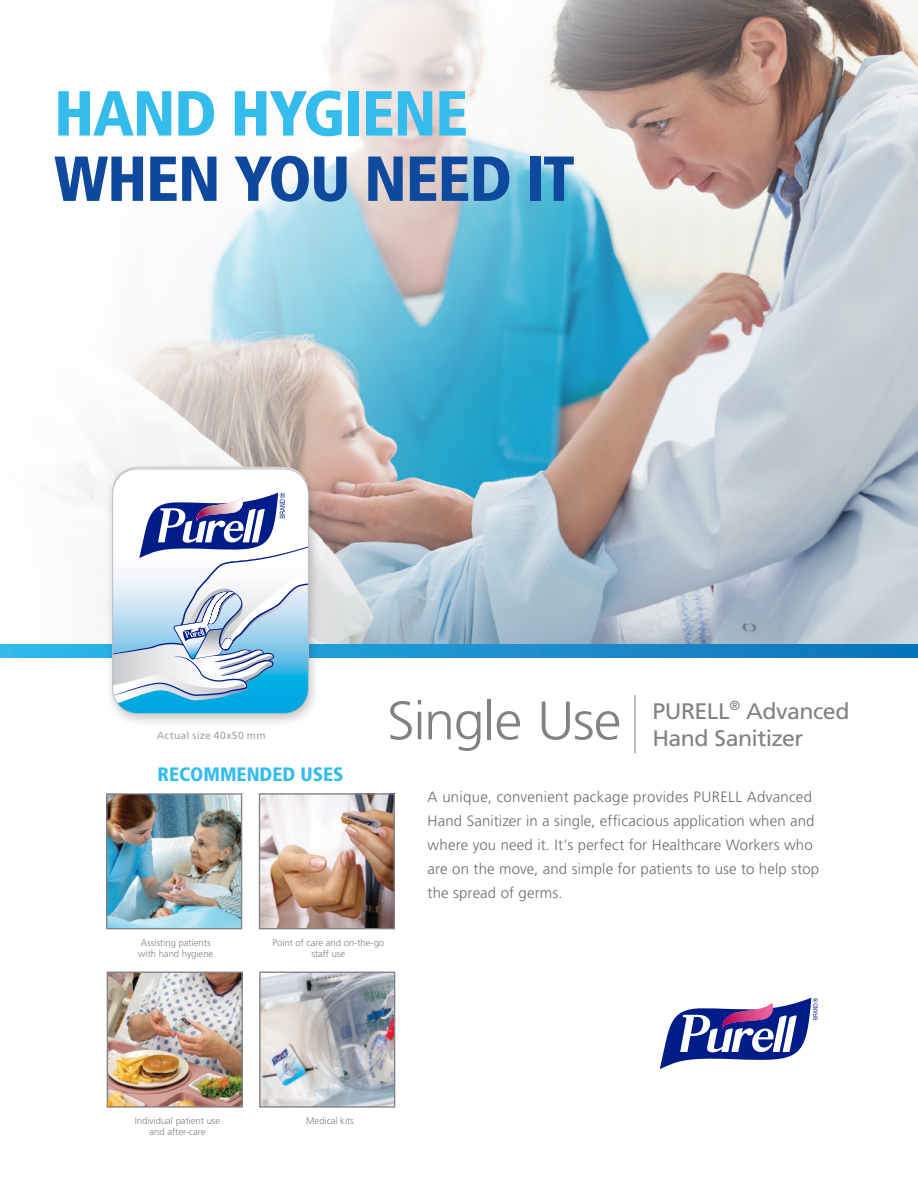
<style>
.page{position:relative;width:918px;height:1188px;background:#fff}
.page>*{position:absolute;margin:0;border:0;box-sizing:border-box;transform-origin:0 0}
.t1{font:900 condensed 63.45px "Frutiger LT Std";letter-spacing:-.015em;color:#0f499d}
.t2{font:900 condensed 63.45px "Frutiger LT Std";letter-spacing:-.02em;color:#34bced}
.t3{font:300 54px "Frutiger LT Std";letter-spacing:-.025em;color:#808285}
.t4{font:22.5px/27px "Frutiger LT Std";letter-spacing:-.025em;color:#808285}
.t5{font:900 condensed 19.35px "Frutiger LT Std";color:#34bced}
.t6{font:300 15px/24px "Frutiger LT Std";letter-spacing:.01em;color:#6c6d70}
.t7{font:10.35px "Frutiger LT Std";letter-spacing:.025em;color:#a1a3a6}
.t8{font:300 9.45px/11.4px "Frutiger LT Std";color:#808285}
</style>
<div class="page">
<img style="left:73px;top:0;width:845px;height:644px">
<svg style="left:0;top:644px;width:918px;height:14px;background:#1a8fcd"></svg>
<svg style="left:660px;top:998px;width:158px;height:71px"></svg>
<img style="left:108px;top:795px;width:132px;height:132px">
<div style="left:106px;top:793px;width:136px;height:136px;border:1px solid #808285"></div>
<img style="left:261px;top:795px;width:132px;height:132px">
<div style="left:259px;top:793px;width:136px;height:136px;border:1px solid #808285"></div>
<div style="left:105px;top:463px;width:215px;height:265px;background:#231f20;opacity:.25"></div>
<svg style="left:112px;top:469px;width:197px;height:245px"></svg>
<img style="left:191px;top:592px;width:42px;height:81px">
<img style="left:261px;top:974px;width:132px;height:132px">
<div style="left:259px;top:972px;width:136px;height:136px;border:1px solid #808285"></div>
<img style="left:109px;top:974px;width:132px;height:132px">
<div style="left:107px;top:972px;width:136px;height:136px;border:1px solid #808285"></div>
<hr style="left:634px;top:695px;width:1px;height:58px;background:#808285">
<p class="t2" style="left:54px;top:75px;width:416px">HAND HYGIENE</p>
<p class="t1" style="left:54px;top:141px;width:522px">WHEN YOU NEED IT</p>
<p class="t7" style="left:157px;top:729px;width:110px">Actual size 40x50 mm</p>
<p class="t5" style="left:158px;top:762px;width:188px">RECOMMENDED USES</p>
<p class="t3" style="left:387px;top:690px;width:236px">Single Use</p>
<p class="t4" style="left:652px;top:698px;width:199px">PURELL<sup>®</sup> Advanced<br>Hand Sanitizer</p>
<p class="t6" style="left:428px;top:785px;width:393px">A unique, convenient package provides PURELL Advanced Hand Sanitizer in a single, efficacious application when and where you need it. It’s perfect for Healthcare Workers who are on the move, and simple for patients to use to help stop the spread of germs.</p>
<p class="t8" style="left:138px;top:937px;width:77px">Assisting patients with hand hygiene</p>
<p class="t8" style="left:273px;top:937px;width:113px;text-align:center">Point of care and on-the-go staff use</p>
<p class="t8" style="left:135px;top:1115px;width:87px">Individual patient use</p>
<p class="t8" style="left:306px;top:1115px;width:49px">Medical kits</p>
<p class="t8" style="left:150px;top:1127px;width:58px">and after-care</p>
</div>
